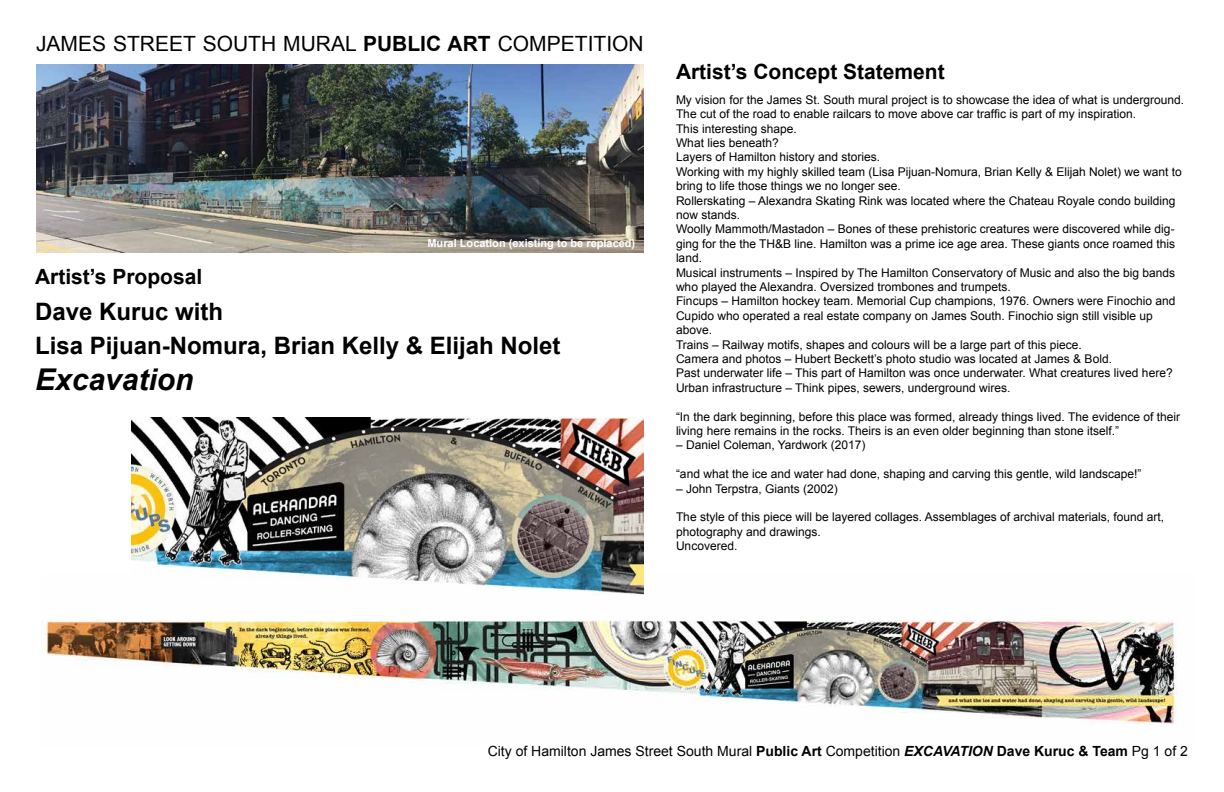
<style>
.page{position:relative;width:1224px;height:792px;background:#fff}
.page>*{position:absolute;margin:0;border:0;box-sizing:border-box;transform-origin:0 0}
.t1{font:italic 700 30px "Arial";color:#000}
.t2{font:700 24px/33.6px "Arial";color:#000}
.t3{font:21px "Arial";color:#000}
.t4{font:700 21px "Arial";color:#000}
.t5{font:14px "Arial";color:#000}
.t6{font:12px/14.4px "Arial";color:#000}
.t7{font:700 11px "Arial";color:#fff}
.s1{font-weight:700}
.s2{font-weight:700;font-style:italic}
</style>
<div class="page">
<img style="left:36px;top:64px;width:608px;height:188px">
<img style="left:42px;top:620px;width:1140px;height:105px">
<img style="left:131px;top:417px;width:513px;height:178px">
<h1 class="t3" style="left:36px;top:30px;width:609px">JAMES STREET SOUTH MURAL <span class="s1">PUBLIC ART</span> COMPETITION</h1>
<h4 class="t7" style="left:428px;top:236px;width:209px">Mural Location (existing to be replaced)</h4>
<p class="t4" style="left:35px;top:263px;width:169px">Artist’s Proposal</p>
<p class="t2" style="left:35px;top:296px;width:527px">Dave Kuruc with<br>Lisa Pijuan-Nomura, Brian Kelly &amp; Elijah Nolet</p>
<h1 class="t1" style="left:35px;top:359px;width:160px">Excavation</h1>
<h1 class="t4" style="left:676px;top:58px;width:270px">Artist’s Concept Statement</h1>
<p class="t6" style="left:676px;top:92px;width:510px">My vision for the James St. South mural project is to showcase the idea of what is underground.</p>
<p class="t6" style="left:676px;top:107px;width:462px">The cut of the road to enable railcars to move above car traffic is part of my inspiration.</p>
<p class="t6" style="left:676px;top:121px;width:507px">This interesting shape.<br>What lies beneath?<br>Layers of Hamilton history and stories.<br>Working with my highly skilled team (Lisa Pijuan-Nomura, Brian Kelly &amp; Elijah Nolet) we want to bring to life those things we no longer see.<br>Rollerskating – Alexandra Skating Rink was located where the Chateau Royale condo building now stands.<br>Woolly Mammoth/Mastadon – Bones of these prehistoric creatures were discovered while dig&shy;ging for the the TH&amp;B line. Hamilton was a prime ice age area. These giants once roamed this land.<br>Musical instruments – Inspired by The Hamilton Conservatory of Music and also the big bands who played the Alexandra. Oversized trombones and trumpets.<br>Fincups – Hamilton hockey team. Memorial Cup champions, 1976. Owners were Finochio and Cupido who operated a real estate company on James South. Finochio sign still visible up above.<br>Trains – Railway motifs, shapes and colours will be a large part of this piece.<br>Camera and photos – Hubert Beckett’s photo studio was located at James &amp; Bold.<br>Past underwater life – This part of Hamilton was once underwater. What creatures lived here?<br>Urban infrastructure – Think pipes, sewers, underground wires.</p>
<p class="t6" style="left:676px;top:409px;width:506px">“In the dark beginning, before this place was formed, already things lived. The evidence of their living here remains in the rocks. Theirs is an even older beginning than stone itself.”</p>
<p class="t6" style="left:676px;top:438px;width:191px">– Daniel Coleman, Yardwork (2017)</p>
<p class="t6" style="left:676px;top:467px;width:467px">“and what the ice and water had done, shaping and carving this gentle, wild landscape!”</p>
<p class="t6" style="left:676px;top:481px;width:163px">– John Terpstra, Giants (2002)</p>
<p class="t6" style="left:676px;top:510px;width:490px">The style of this piece will be layered collages. Assemblages of archival materials, found art, photography and drawings.<br>Uncovered.</p>
<p class="t5" style="left:488px;top:742px;width:702px">City of Hamilton James Street South Mural <span class="s1">Public Art</span> Competition <span class="s2">EXCAVATION</span> <span class="s1">Dave Kuruc &amp; Team</span> Pg 1 of 2</p>
</div>
